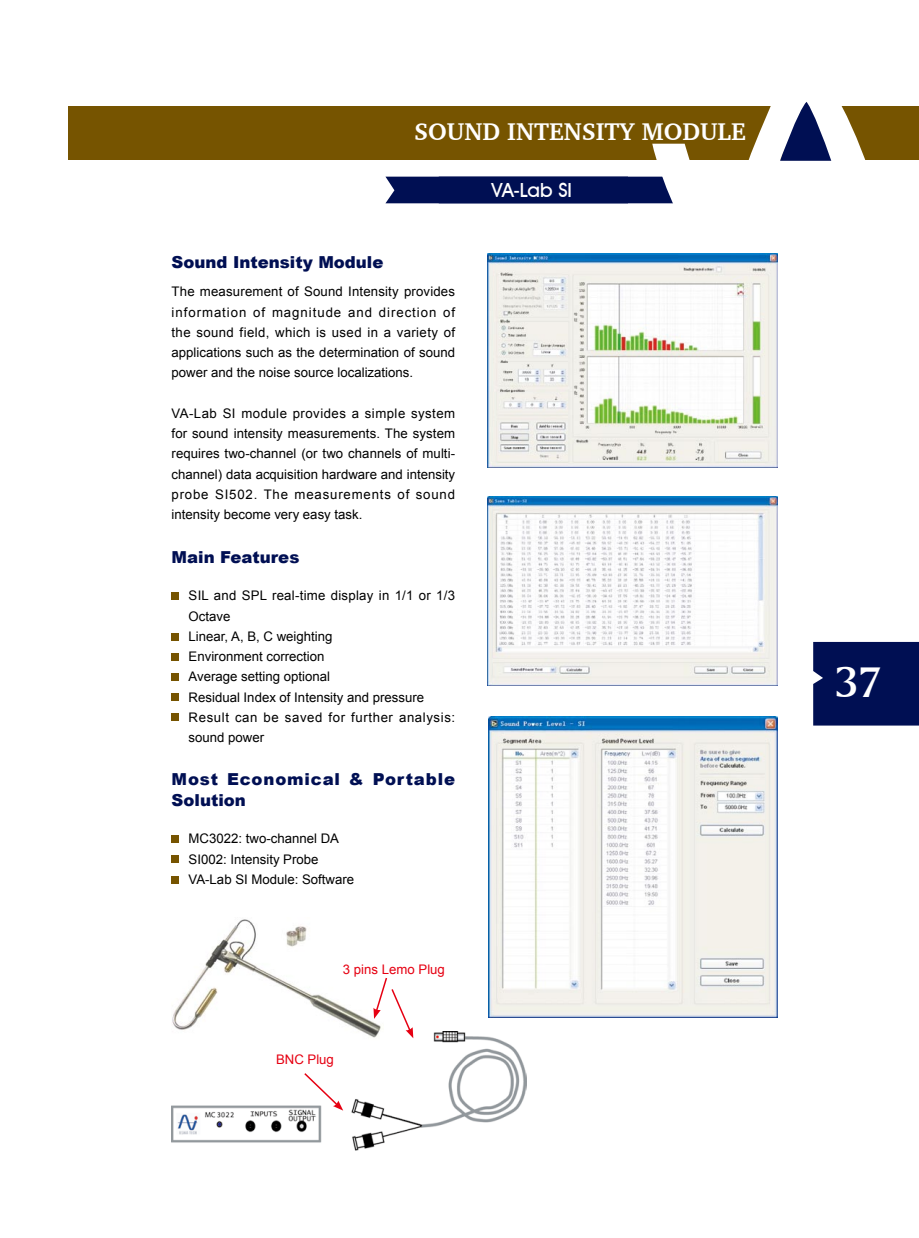
<style>
.page{position:relative;width:919px;height:1238px;background:#fff}
.page>*{position:absolute;margin:0;border:0;box-sizing:border-box;transform-origin:0 0}
.t1{font:45px "Amerigo BT Medium A";color:#fff}
.t2{font:700 24.75px "Charter BT";color:#fff}
.t3{font:500 19.5px "Avant Garde IT Cby BT";letter-spacing:-.01em;color:#fff}
.t4{font:900 16.5px "Arial";color:#000f53}
.t5{font:900 16.5px/20.2px "Arial";letter-spacing:.05em;color:#000f53}
.t6{font:13.2px/20.2px "Arial";color:#000;text-align:justify}
.t7{font:13.2px "Arial";color:#e60012}
</style>
<div class="page">
<div style="left:68px;top:106px;width:850px;height:54px;background:#765400"></div>
<div style="left:813px;top:642px;width:105px;height:83px;background:#000f53"></div>
<img style="left:171px;top:1031px;width:355px;height:119px">
<svg style="left:385px;top:102px;width:481px;height:102px"></svg>
<img style="left:488px;top:254px;width:289px;height:213px">
<img style="left:488px;top:496px;width:289px;height:189px">
<img style="left:488px;top:716px;width:289px;height:301px">
<img style="left:171px;top:919px;width:212px;height:127px">
<svg style="left:303px;top:1071px;width:40px;height:39px"></svg>
<svg style="left:373px;top:976px;width:40px;height:62px"></svg>
<div style="left:171px;top:592px;width:8px;height:8px;background:#765400"></div>
<div style="left:171px;top:632px;width:8px;height:8px;background:#765400"></div>
<div style="left:171px;top:653px;width:8px;height:7px;background:#765400"></div>
<div style="left:171px;top:673px;width:8px;height:8px;background:#765400"></div>
<div style="left:171px;top:693px;width:8px;height:8px;background:#765400"></div>
<div style="left:171px;top:713px;width:8px;height:8px;background:#765400"></div>
<div style="left:171px;top:835px;width:8px;height:7px;background:#765400"></div>
<div style="left:171px;top:855px;width:8px;height:7px;background:#765400"></div>
<div style="left:171px;top:876px;width:8px;height:7px;background:#765400"></div>
<h2 class="t2" style="left:414px;top:116px;width:333px">SOUND INTENSITY MODULE</h2>
<p class="t4" style="left:171px;top:250px;width:213px">Sound Intensity Module</p>
<p class="t6" style="left:171px;top:282px;width:285px">The measurement of Sound Intensity provides information of magnitude and direction of the sound field, which is used in a variety of applications such as the determination of sound power and the noise source localizations.</p>
<p class="t6" style="left:171px;top:403px;width:285px">VA-Lab SI module provides a simple system for sound intensity measurements. The system requires two-channel (or two channels of multi&shy;channel) data acquisition hardware and intensity probe SI502. The measurements of sound intensity become very easy task.</p>
<p class="t4" style="left:171px;top:544px;width:129px">Main Features</p>
<p class="t6" style="left:188px;top:585px;width:268px;text-align:left">SIL and SPL real-time display in 1/1 or 1/3<br>Octave<br>Linear, A, B, C weighting<br>Environment correction<br>Average setting optional<br>Residual Index of Intensity and pressure<br>Result can be saved for further analysis: sound power</p>
<p class="t5" style="left:171px;top:769px;width:285px">Most Economical &amp; Portable<br>Solution</p>
<p class="t6" style="left:188px;top:828px;width:167px;text-align:left">MC3022: two-channel DA<br>SI002: Intensity Probe<br>VA-Lab SI Module: Software</p>
<p class="t7" style="left:343px;top:960px;width:103px">3 pins Lemo Plug</p>
<p class="t7" style="left:276px;top:1050px;width:59px">BNC Plug</p>
<h3 class="t3" style="left:491px;top:179px;width:82px">VA-Lab SI</h3>
<h1 class="t1" style="left:835px;top:654px;width:23px">37</h1>
</div>
